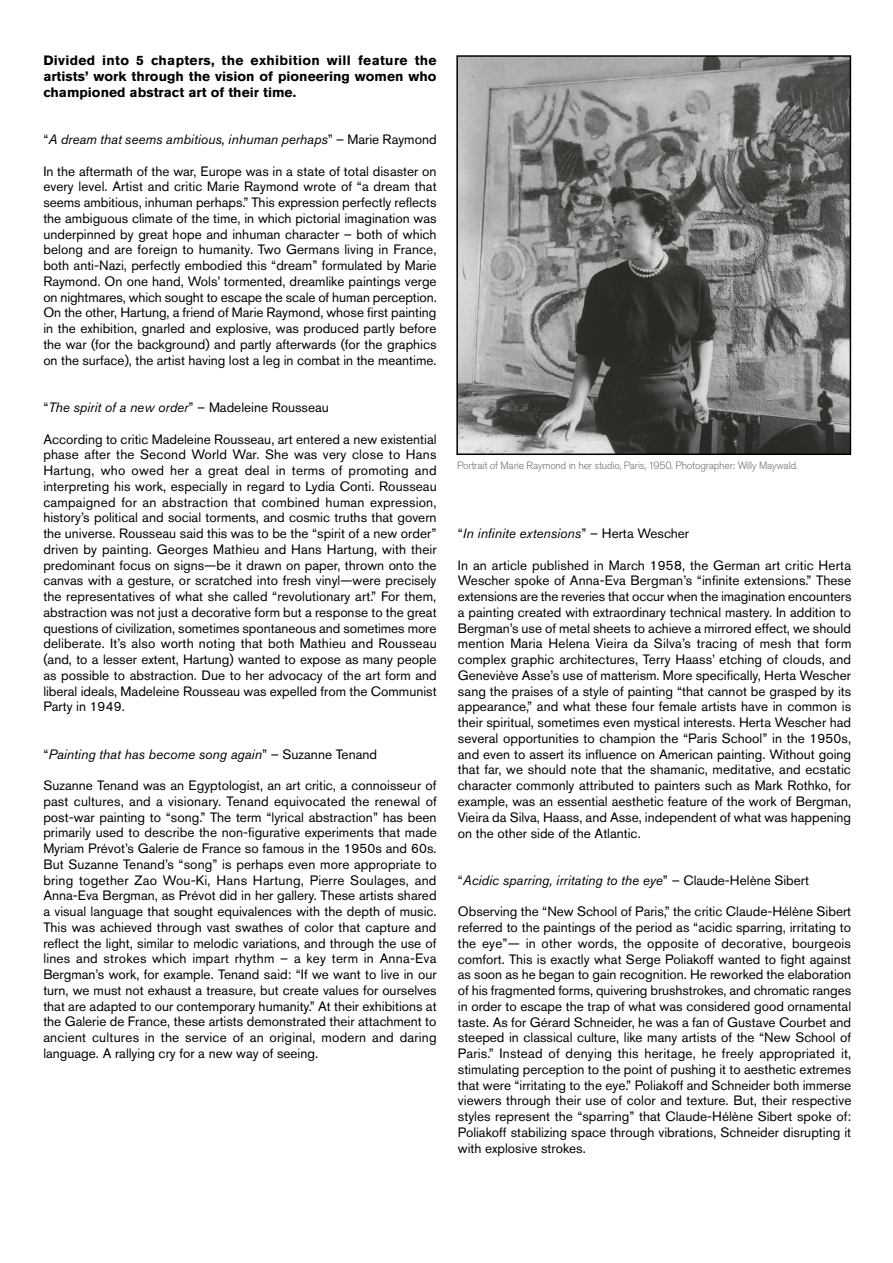
<style>
.page{position:relative;width:893px;height:1263px;background:#fff}
.page>*{position:absolute;margin:0;border:0;box-sizing:border-box;transform-origin:0 0}
.t1{font:13.5px/15.8px "Akzidenz Grotesk Pro";color:#000;text-align:justify}
.t2{font:italic 13.5px "Akzidenz Grotesk Pro";color:#000}
.t3{font:700 13.5px/15.8px "Akzidenz Grotesk Pro";color:#000;text-align:justify}
.t4{font:300 10.5px "Akzidenz Grotesk Pro";letter-spacing:-.02em;color:#717275}
.s1{font-style:normal}
.s2{font-style:italic}
</style>
<div class="page">
<img style="left:459px;top:58px;width:389px;height:394px">
<div style="left:456px;top:55px;width:395px;height:400px;border:2px solid #000101"></div>
<p class="t3" style="left:43px;top:53px;width:395px">Divided into 5 chapters, the exhibition will feature the artists’ work through the vision of pioneering women who championed abstract art of their time.</p>
<p class="t2" style="left:43px;top:131px;width:395px"><span class="s1">“</span>A dream that seems ambitious, inhuman perhaps<span class="s1">” – Marie Raymond</span></p>
<p class="t1" style="left:43px;top:163px;width:395px">In the aftermath of the war, Europe was in a state of total disaster on every level. Artist and critic Marie Raymond wrote of “a dream that seems ambitious, inhuman perhaps.” This expression perfectly reflects the ambiguous climate of the time, in which pictorial imagination was underpinned by great hope and inhuman character – both of which belong and are foreign to humanity. Two Germans living in France, both anti-Nazi, perfectly embodied this “dream” formulated by Marie Raymond. On one hand, Wols’ tormented, dreamlike paintings verge on nightmares, which sought to escape the scale of human perception.<br>On the other, Hartung, a friend of Marie Raymond, whose first painting in the exhibition, gnarled and explosive, was produced partly before the war (for the background) and partly afterwards (for the graphics on the surface), the artist having lost a leg in combat in the meantime.</p>
<p class="t1" style="left:43px;top:399px;width:287px">“<span class="s2">The spirit of a new order</span>” – Madeleine Rousseau</p>
<p class="t1" style="left:43px;top:431px;width:395px">According to critic Madeleine Rousseau, art entered a new existential phase after the Second World War. She was very close to Hans Hartung, who owed her a great deal in terms of promoting and interpreting his work, especially in regard to Lydia Conti. Rousseau campaigned for an abstraction that combined human expression, history’s political and social torments, and cosmic truths that govern the universe. Rousseau said this was to be the “spirit of a new order” driven by painting. Georges Mathieu and Hans Hartung, with their predominant focus on signs—be it drawn on paper, thrown onto the canvas with a gesture, or scratched into fresh vinyl—were precisely the representatives of what she called “revolutionary art.” For them, abstraction was not just a decorative form but a response to the great questions of civilization, sometimes spontaneous and sometimes more deliberate. It’s also worth noting that both Mathieu and Rousseau (and, to a lesser extent, Hartung) wanted to expose as many people as possible to abstraction. Due to her advocacy of the art form and liberal ideals, Madeleine Rousseau was expelled from the Communist Party in 1949.</p>
<p class="t2" style="left:43px;top:745px;width:335px"><span class="s1">“</span>Painting that has become song again<span class="s1">” – Suzanne Tenand</span></p>
<p class="t1" style="left:43px;top:777px;width:395px">Suzanne Tenand was an Egyptologist, an art critic, a connoisseur of past cultures, and a visionary. Tenand equivocated the renewal of post-war painting to “song.” The term “lyrical abstraction” has been primarily used to describe the non-figurative experiments that made Myriam Prévot’s Galerie de France so famous in the 1950s and 60s.<br>But Suzanne Tenand’s “song” is perhaps even more appropriate to bring together Zao Wou-Ki, Hans Hartung, Pierre Soulages, and Anna-Eva Bergman, as Prévot did in her gallery. These artists shared a visual language that sought equivalences with the depth of music.<br>This was achieved through vast swathes of color that capture and reflect the light, similar to melodic variations, and through the use of lines and strokes which impart rhythm – a key term in Anna-Eva Bergman’s work, for example. Tenand said: “If we want to live in our turn, we must not exhaust a treasure, but create values for ourselves that are adapted to our contemporary humanity.” At their exhibitions at the Galerie de France, these artists demonstrated their attachment to ancient cultures in the service of an original, modern and daring language. A rallying cry for a new way of seeing.</p>
<p class="t4" style="left:457px;top:459px;width:342px">Portrait of Marie Raymond in her studio, Paris, 1950. Photographer: Willy Maywald.</p>
<p class="t2" style="left:458px;top:525px;width:233px"><span class="s1">“</span>In infinite extensions<span class="s1">” – Herta Wescher</span></p>
<p class="t1" style="left:458px;top:557px;width:395px">In an article published in March 1958, the German art critic Herta Wescher spoke of Anna-Eva Bergman’s “infinite extensions.” These extensions are the reveries that occur when the imagination encounters a painting created with extraordinary technical mastery. In addition to Bergman’s use of metal sheets to achieve a mirrored effect, we should mention Maria Helena Vieira da Silva’s tracing of mesh that form complex graphic architectures, Terry Haass’ etching of clouds, and Geneviève Asse’s use of matterism. More specifically, Herta Wescher sang the praises of a style of painting “that cannot be grasped by its appearance,” and what these four female artists have in common is their spiritual, sometimes even mystical interests. Herta Wescher had several opportunities to champion the “Paris School” in the 1950s, and even to assert its influence on American painting. Without going that far, we should note that the shamanic, meditative, and ecstatic character commonly attributed to painters such as Mark Rothko, for example, was an essential aesthetic feature of the work of Bergman, Vieira da Silva, Haass, and Asse, independent of what was happening on the other side of the Atlantic.</p>
<p class="t2" style="left:458px;top:871px;width:353px"><span class="s1">“</span>Acidic sparring, irritating to the eye<span class="s1">” – Claude-Helène Sibert</span></p>
<p class="t1" style="left:458px;top:904px;width:395px">Observing the “New School of Paris,” the critic Claude-Hélène Sibert referred to the paintings of the period as “acidic sparring, irritating to the eye”— in other words, the opposite of decorative, bourgeois comfort. This is exactly what Serge Poliakoff wanted to fight against as soon as he began to gain recognition. He reworked the elaboration of his fragmented forms, quivering brushstrokes, and chromatic ranges in order to escape the trap of what was considered good ornamental taste. As for Gérard Schneider, he was a fan of Gustave Courbet and steeped in classical culture, like many artists of the “New School of Paris.” Instead of denying this heritage, he freely appropriated it, stimulating perception to the point of pushing it to aesthetic extremes that were “irritating to the eye.” Poliakoff and Schneider both immerse viewers through their use of color and texture. But, their respective styles represent the “sparring” that Claude-Hélène Sibert spoke of:<br>Poliakoff stabilizing space through vibrations, Schneider disrupting it with explosive strokes.</p>
</div>
